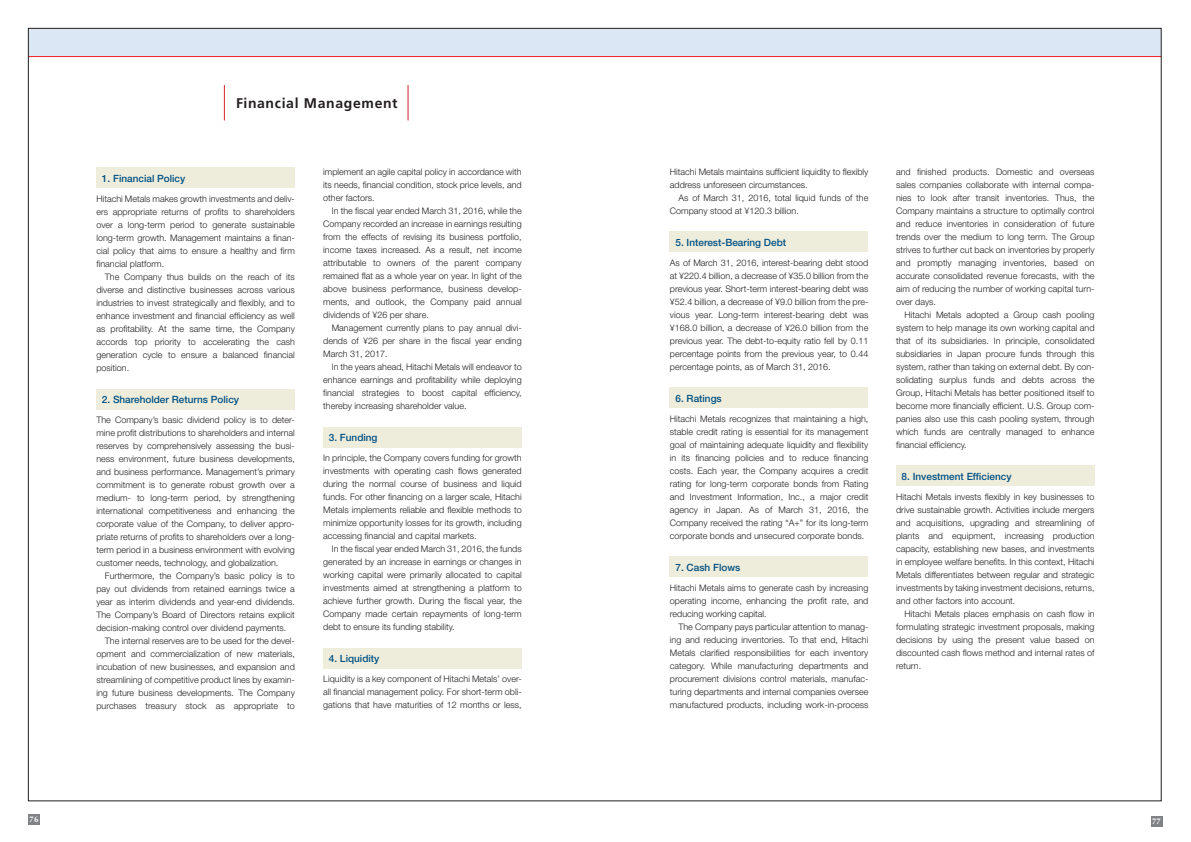
<style>
.page{position:relative;width:1191px;height:842px;background:#fff}
.page>*{position:absolute;margin:0;border:0;box-sizing:border-box;transform-origin:0 0}
.t1{font:700 14px "Frutiger LT Std";letter-spacing:.045em;color:#231f20}
.t2{font:500 10px "Helvetica Neue LT Std";color:#004f83}
.t3{font:300 9px/13px "Helvetica Neue LT Std";color:#231f20;text-align:justify}
.t4{font:700 8px "Optima";color:#fff}
</style>
<div class="page">
<div style="left:1151px;top:816px;width:11px;height:11px;background:#808285"></div>
<div style="left:28px;top:814px;width:12px;height:11px;background:#808285"></div>
<div style="left:96px;top:167px;width:199px;height:21px;background:#eeeddb"></div>
<div style="left:96px;top:388px;width:199px;height:21px;background:#eeeddb"></div>
<div style="left:323px;top:427px;width:199px;height:21px;background:#eeeddb"></div>
<div style="left:323px;top:648px;width:199px;height:21px;background:#eeeddb"></div>
<div style="left:669px;top:231px;width:198px;height:21px;background:#eeeddb"></div>
<div style="left:669px;top:387px;width:198px;height:21px;background:#eeeddb"></div>
<div style="left:669px;top:556px;width:198px;height:21px;background:#eeeddb"></div>
<div style="left:896px;top:465px;width:198px;height:21px;background:#eeeddb"></div>
<div style="left:28px;top:28px;width:1133px;height:28px;background:#dbe7f5"></div>
<hr style="left:28px;top:56px;width:1133px;height:1px;background:#ee1d23">
<hr style="left:224px;top:85px;width:1px;height:35px;background:#d1232a">
<hr style="left:408px;top:85px;width:1px;height:35px;background:#d1232a">
<p class="t1" style="left:236px;top:95px;width:163px">Financial Management</p>
<p class="t2" style="left:102px;top:172px;width:85px">1. Financial Policy</p>
<p class="t3" style="left:96px;top:192px;width:200px">Hitachi Metals makes growth investments and deliv&shy;ers appropriate returns of profits to shareholders over a long-term period to generate sustainable long-term growth. Management maintains a finan&shy;cial policy that aims to ensure a healthy and firm financial platform.</p>
<p class="t3" style="left:96px;top:270px;width:200px;text-indent:9px">The Company thus builds on the reach of its diverse and distinctive businesses across various industries to invest strategically and flexibly, and to enhance investment and financial efficiency as well as profitability. At the same time, the Company accords top priority to accelerating the cash generation cycle to ensure a balanced financial position.</p>
<p class="t2" style="left:102px;top:393px;width:139px">2. Shareholder Returns Policy</p>
<p class="t3" style="left:96px;top:413px;width:200px">The Company’s basic dividend policy is to deter&shy;mine profit distributions to shareholders and internal reserves by comprehensively assessing the busi&shy;ness environment, future business developments, and business performance. Management’s primary commitment is to generate robust growth over a medium- to long-term period, by strengthening international competitiveness and enhancing the corporate value of the Company, to deliver appro&shy;priate returns of profits to shareholders over a long&shy;term period in a business environment with evolving customer needs, technology, and globalization.</p>
<p class="t3" style="left:96px;top:569px;width:200px;text-indent:9px">Furthermore, the Company’s basic policy is to pay out dividends from retained earnings twice a year as interim dividends and year-end dividends.<br>The Company’s Board of Directors retains explicit decision-making control over dividend payments.</p>
<p class="t3" style="left:96px;top:634px;width:200px;text-indent:9px">The internal reserves are to be used for the devel&shy;opment and commercialization of new materials, incubation of new businesses, and expansion and streamlining of competitive product lines by examin&shy;ing future business developments. The Company purchases treasury stock as appropriate to</p>
<p class="t3" style="left:323px;top:165px;width:200px">implement an agile capital policy in accordance with its needs, financial condition, stock price levels, and other factors.</p>
<p class="t3" style="left:323px;top:204px;width:200px;text-indent:9px">In the fiscal year ended March 31, 2016, while the Company recorded an increase in earnings resulting from the effects of revising its business portfolio, income taxes increased. As a result, net income attributable to owners of the parent company remained flat as a whole year on year. In light of the above business performance, business develop&shy;ments, and outlook, the Company paid annual dividends of ¥26 per share.</p>
<p class="t3" style="left:323px;top:321px;width:200px;text-indent:9px">Management currently plans to pay annual divi&shy;dends of ¥26 per share in the fiscal year ending March 31, 2017.</p>
<p class="t3" style="left:323px;top:360px;width:200px;text-indent:9px">In the years ahead, Hitachi Metals will endeavor to enhance earnings and profitability while deploying financial strategies to boost capital efficiency, thereby increasing shareholder value.</p>
<p class="t2" style="left:329px;top:431px;width:50px">3. Funding</p>
<p class="t3" style="left:323px;top:451px;width:200px">In principle, the Company covers funding for growth investments with operating cash flows generated during the normal course of business and liquid funds. For other financing on a larger scale, Hitachi Metals implements reliable and flexible methods to minimize opportunity losses for its growth, including accessing financial and capital markets.</p>
<p class="t3" style="left:323px;top:542px;width:200px;text-indent:9px">In the fiscal year ended March 31, 2016, the funds generated by an increase in earnings or changes in working capital were primarily allocated to capital investments aimed at strengthening a platform to achieve further growth. During the fiscal year, the Company made certain repayments of long-term debt to ensure its funding stability.</p>
<p class="t2" style="left:329px;top:652px;width:52px">4. Liquidity</p>
<p class="t3" style="left:323px;top:672px;width:200px">Liquidity is a key component of Hitachi Metals’ over&shy;all financial management policy. For short-term obli&shy;gations that have maturities of 12 months or less,</p>
<p class="t3" style="left:670px;top:165px;width:200px">Hitachi Metals maintains sufficient liquidity to flexibly address unforeseen circumstances.</p>
<p class="t3" style="left:670px;top:191px;width:200px;text-indent:9px">As of March 31, 2016, total liquid funds of the<br>Company stood at ¥120.3 billion.</p>
<p class="t2" style="left:675px;top:236px;width:112px">5. Interest-Bearing Debt</p>
<p class="t3" style="left:670px;top:256px;width:200px">As of March 31, 2016, interest-bearing debt stood at ¥220.4 billion, a decrease of ¥35.0 billion from the previous year. Short-term interest-bearing debt was ¥52.4 billion, a decrease of ¥9.0 billion from the pre&shy;vious year. Long-term interest-bearing debt was ¥168.0 billion, a decrease of ¥26.0 billion from the previous year. The debt-to-equity ratio fell by 0.11 percentage points from the previous year, to 0.44 percentage points, as of March 31, 2016.</p>
<p class="t2" style="left:675px;top:392px;width:48px">6. Ratings</p>
<p class="t3" style="left:670px;top:412px;width:200px">Hitachi Metals recognizes that maintaining a high, stable credit rating is essential for its management goal of maintaining adequate liquidity and flexibility in its financing policies and to reduce financing costs. Each year, the Company acquires a credit rating for long-term corporate bonds from Rating and Investment Information, Inc., a major credit agency in Japan. As of March 31, 2016, the Company received the rating “A+” for its long-term corporate bonds and unsecured corporate bonds.</p>
<p class="t2" style="left:675px;top:561px;width:66px">7. Cash Flows</p>
<p class="t3" style="left:670px;top:581px;width:200px">Hitachi Metals aims to generate cash by increasing operating income, enhancing the profit rate, and reducing working capital.</p>
<p class="t3" style="left:670px;top:620px;width:200px;text-indent:9px">The Company pays particular attention to manag&shy;ing and reducing inventories. To that end, Hitachi Metals clarified responsibilities for each inventory category. While manufacturing departments and procurement divisions control materials, manufac&shy;turing departments and internal companies oversee manufactured products, including work-in-process</p>
<p class="t3" style="left:896px;top:165px;width:200px">and finished products. Domestic and overseas sales companies collaborate with internal compa&shy;nies to look after transit inventories. Thus, the Company maintains a structure to optimally control and reduce inventories in consideration of future trends over the medium to long term. The Group strives to further cut back on inventories by properly and promptly managing inventories, based on accurate consolidated revenue forecasts, with the aim of reducing the number of working capital turn&shy;over days.</p>
<p class="t3" style="left:896px;top:308px;width:200px;text-indent:9px">Hitachi Metals adopted a Group cash pooling system to help manage its own working capital and that of its subsidiaries. In principle, consolidated subsidiaries in Japan procure funds through this system, rather than taking on external debt. By con&shy;solidating surplus funds and debts across the Group, Hitachi Metals has better positioned itself to become more financially efficient. U.S. Group com&shy;panies also use this cash pooling system, through which funds are centrally managed to enhance financial efficiency.</p>
<p class="t2" style="left:901px;top:470px;width:111px">8. Investment Efficiency</p>
<p class="t3" style="left:896px;top:490px;width:200px">Hitachi Metals invests flexibly in key businesses to drive sustainable growth. Activities include mergers and acquisitions, upgrading and streamlining of plants and equipment, increasing production capacity, establishing new bases, and investments in employee welfare benefits. In this context, Hitachi Metals differentiates between regular and strategic investments by taking investment decisions, returns, and other factors into account.</p>
<p class="t3" style="left:896px;top:607px;width:200px;text-indent:9px">Hitachi Metals places emphasis on cash flow in formulating strategic investment proposals, making decisions by using the present value based on discounted cash flows method and internal rates of return.</p>
<p class="t4" style="left:30px;top:815px;width:10px">76</p>
<p class="t4" style="left:1152px;top:816px;width:10px">77</p>
</div>
